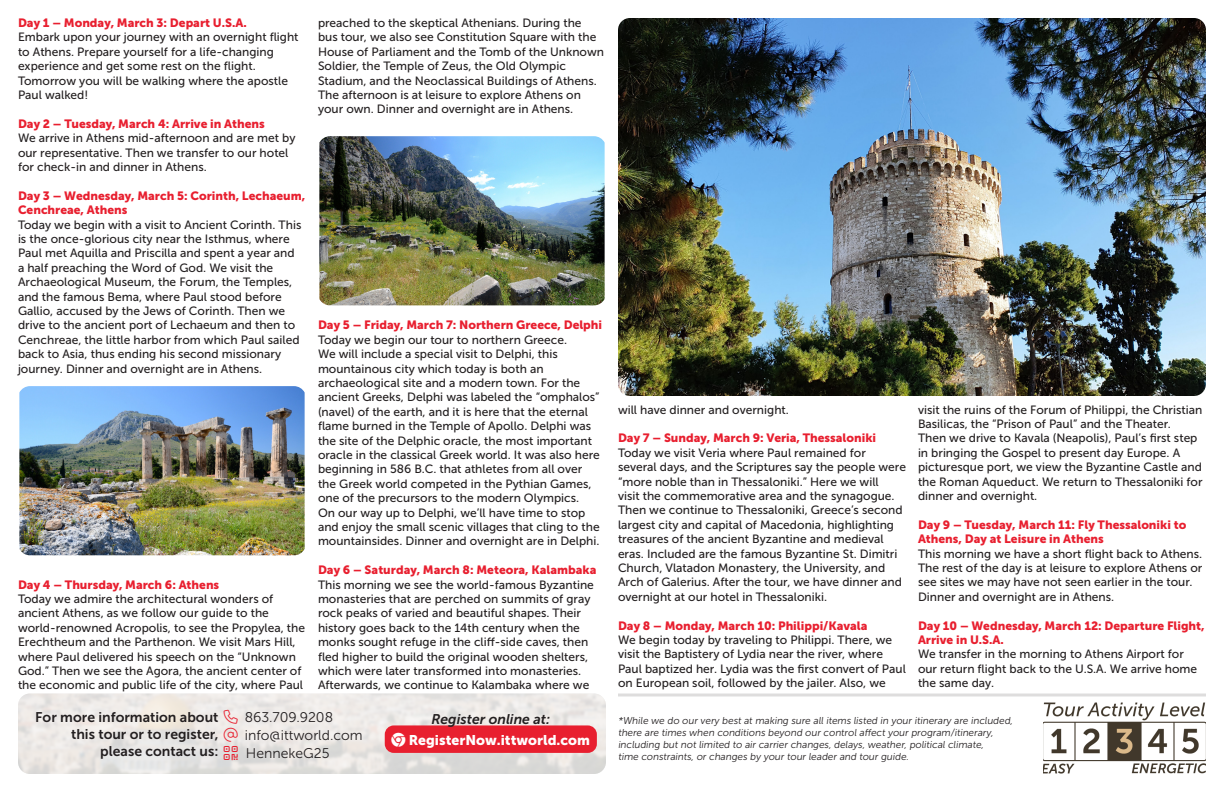
<style>
.page{position:relative;width:1224px;height:792px;background:#fff}
.page>*{position:absolute;margin:0;border:0;box-sizing:border-box;transform-origin:0 0}
.t1{font:14px "Museo Sans 700";color:#231f20}
.t2{font:14px "Museo Sans 900";color:#fff}
.t3{font:italic 14px "Museo Sans 700";color:#231f20}
.t4{font:14px "Museo Sans 300";color:#231f20}
.t5{font:12px/14.4px "Museo Sans 500";color:#231f20}
.t6{font:12px/14.4px "Museo Sans 900";color:#e81f2f}
.t7{font:10px/12px "Museo Sans 300";color:#231f20}
.s1{color:#e81f2f}
.s2{font-family:"Museo Sans 300"}
</style>
<div class="page">
<div style="left:385px;top:725px;width:212px;height:28px;background:#e81f2f;border-radius:9px"></div>
<img style="left:618px;top:18px;width:588px;height:378px">
<img style="left:1043px;top:702px;width:163px;height:72px">
<hr style="left:618px;top:694px;width:588px;height:2px;background:#231f20">
<img style="left:319px;top:136px;width:286px;height:169px">
<img style="left:19px;top:386px;width:286px;height:169px">
<svg style="left:224px;top:710px;width:14px;height:50px"></svg>
<p class="t6" style="left:18px;top:16px;width:230px">Day 1 – Monday, March 3: Depart U.S.A.</p>
<p class="t5" style="left:18px;top:30px;width:282px">Embark upon your journey with an overnight flight to Athens. Prepare yourself for a life-changing experience and get some rest on the flight.<br>Tomorrow you will be walking where the apostle Paul walked!</p>
<p class="t6" style="left:18px;top:116px;width:248px">Day 2 – Tuesday, March 4: Arrive in Athens</p>
<p class="t5" style="left:18px;top:131px;width:279px">We arrive in Athens mid-afternoon and are met by our representative. Then we transfer to our hotel for check-in and dinner in Athens.</p>
<p class="t6" style="left:18px;top:188px;width:289px">Day 3 – Wednesday, March 5: Corinth, Lechaeum,<br>Cenchreae, Athens</p>
<p class="t5" style="left:18px;top:217px;width:285px">Today we begin with a visit to Ancient Corinth. This is the once-glorious city near the Isthmus, where Paul met Aquilla and Priscilla and spent a year and a half preaching the Word of God. We visit the Archaeological Museum, the Forum, the Temples, and the famous Bema, where Paul stood before Gallio, accused by the Jews of Corinth. Then we drive to the ancient port of Lechaeum and then to Cenchreae, the little harbor from which Paul sailed back to Asia, thus ending his second missionary journey. Dinner and overnight are in Athens.</p>
<p class="t6" style="left:18px;top:577px;width:203px">Day 4 – Thursday, March 6: Athens</p>
<p class="t5" style="left:18px;top:592px;width:289px">Today we admire the architectural wonders of ancient Athens, as we follow our guide to the world-renowned Acropolis, to see the Propylea, the Erechtheum and the Parthenon. We visit Mars Hill, where Paul delivered his speech on the “Unknown God.” Then we see the Agora, the ancient center of the economic and public life of the city, where Paul</p>
<p class="t5" style="left:318px;top:16px;width:288px">preached to the skeptical Athenians. During the bus tour, we also see Constitution Square with the House of Parliament and the Tomb of the Unknown Soldier, the Temple of Zeus, the Old Olympic Stadium, and the Neoclassical Buildings of Athens.<br>The afternoon is at leisure to explore Athens on your own. Dinner and overnight are in Athens.</p>
<p class="t6" style="left:318px;top:318px;width:286px">Day 5 – Friday, March 7: Northern Greece, Delphi</p>
<p class="t5" style="left:318px;top:333px;width:283px">Today we begin our tour to northern Greece.<br>We will include a special visit to Delphi, this mountainous city which today is both an archaeological site and a modern town. For the ancient Greeks, Delphi was labeled the “omphalos” (navel) of the earth, and it is here that the eternal flame burned in the Temple of Apollo. Delphi was the site of the Delphic oracle, the most important oracle in the classical Greek world. It was also here beginning in 586 B.C. that athletes from all over the Greek world competed in the Pythian Games, one of the precursors to the modern Olympics.<br>On our way up to Delphi, we’ll have time to stop and enjoy the small scenic villages that cling to the mountainsides. Dinner and overnight are in Delphi.</p>
<p class="t6" style="left:318px;top:563px;width:280px">Day 6 – Saturday, March 8: Meteora, Kalambaka</p>
<p class="t5" style="left:318px;top:577px;width:277px">This morning we see the world-famous Byzantine monasteries that are perched on summits of gray rock peaks of varied and beautiful shapes. Their history goes back to the 14th century when the monks sought refuge in the cliff-side caves, then fled higher to build the original wooden shelters, which were later transformed into monasteries.<br>Afterwards, we continue to Kalambaka where we</p>
<p class="t5" style="left:618px;top:402px;width:172px">will have dinner and overnight.</p>
<p class="t6" style="left:618px;top:431px;width:260px">Day 7 – Sunday, March 9: Veria, Thessaloniki</p>
<p class="t5" style="left:618px;top:446px;width:290px">Today we visit Veria where Paul remained for several days, and the Scriptures say the people were “more noble than in Thessaloniki.” Here we will<br>visit the commemorative area and the synagogue.<br>Then we continue to Thessaloniki, Greece’s second largest city and capital of Macedonia, highlighting treasures of the ancient Byzantine and medieval eras. Included are the famous Byzantine St. Dimitri Church, Vlatadon Monastery, the University, and Arch of Galerius. After the tour, we have dinner and overnight at our hotel in Thessaloniki.</p>
<p class="t6" style="left:618px;top:618px;width:251px">Day 8 – Monday, March 10: Philippi/Kavala</p>
<p class="t5" style="left:618px;top:633px;width:289px">We begin today by traveling to Philippi. There, we visit the Baptistery of Lydia near the river, where Paul baptized her. Lydia was the first convert of Paul on European soil, followed by the jailer. Also, we</p>
<p class="t5" style="left:918px;top:402px;width:286px">visit the ruins of the Forum of Philippi, the Christian Basilicas, the “Prison of Paul” and the Theater.<br>Then we drive to Kavala (Neapolis), Paul’s first step in bringing the Gospel to present day Europe. A picturesque port, we view the Byzantine Castle and the Roman Aqueduct. We return to Thessaloniki for dinner and overnight.</p>
<p class="t6" style="left:918px;top:517px;width:270px">Day 9 – Tuesday, March 11: Fly Thessaloniki to<br>Athens, Day at Leisure in Athens</p>
<p class="t5" style="left:918px;top:546px;width:286px">This morning we have a short flight back to Athens.<br>The rest of the day is at leisure to explore Athens or see sites we may have not seen earlier in the tour.<br>Dinner and overnight are in Athens.</p>
<p class="t6" style="left:918px;top:618px;width:288px">Day 10 – Wednesday, March 12: Departure Flight,<br>Arrive in U.S.A.</p>
<p class="t5" style="left:918px;top:647px;width:281px">We transfer in the morning to Athens Airport for our return flight back to the U.S.A. We arrive home the same day.</p>
<p class="t1" style="left:35px;top:710px;width:299px">For more information about <span class="s1">□■</span> <span class="s2">863.709.9208</span></p>
<p class="t1" style="left:71px;top:726px;width:293px">this tour or to register, <span class="s1">▼</span> <span class="s2">info@ittworld.com</span></p>
<p class="t1" style="left:100px;top:743px;width:120px">please contact us:</p>
<p class="t4" style="left:224px;top:746px;width:107px"><span class="s1">❑□</span> HennekeG25</p>
<p class="t3" style="left:431px;top:712px;width:120px">Register online at:</p>
<p class="t7" style="left:618px;top:714px;width:398px">*While we do our very best at making sure all items listed in your itinerary are included,</p>
<p class="t7" style="left:618px;top:726px;width:378px">there are times when conditions beyond our control affect your program/itinerary, including but not limited to air carrier changes, delays, weather, political climate,</p>
<p class="t7" style="left:618px;top:750px;width:294px">time constraints, or changes by your tour leader and tour guide.</p>
<p class="t2" style="left:392px;top:732px;width:200px">□ RegisterNow.ittworld.com</p>
</div>
